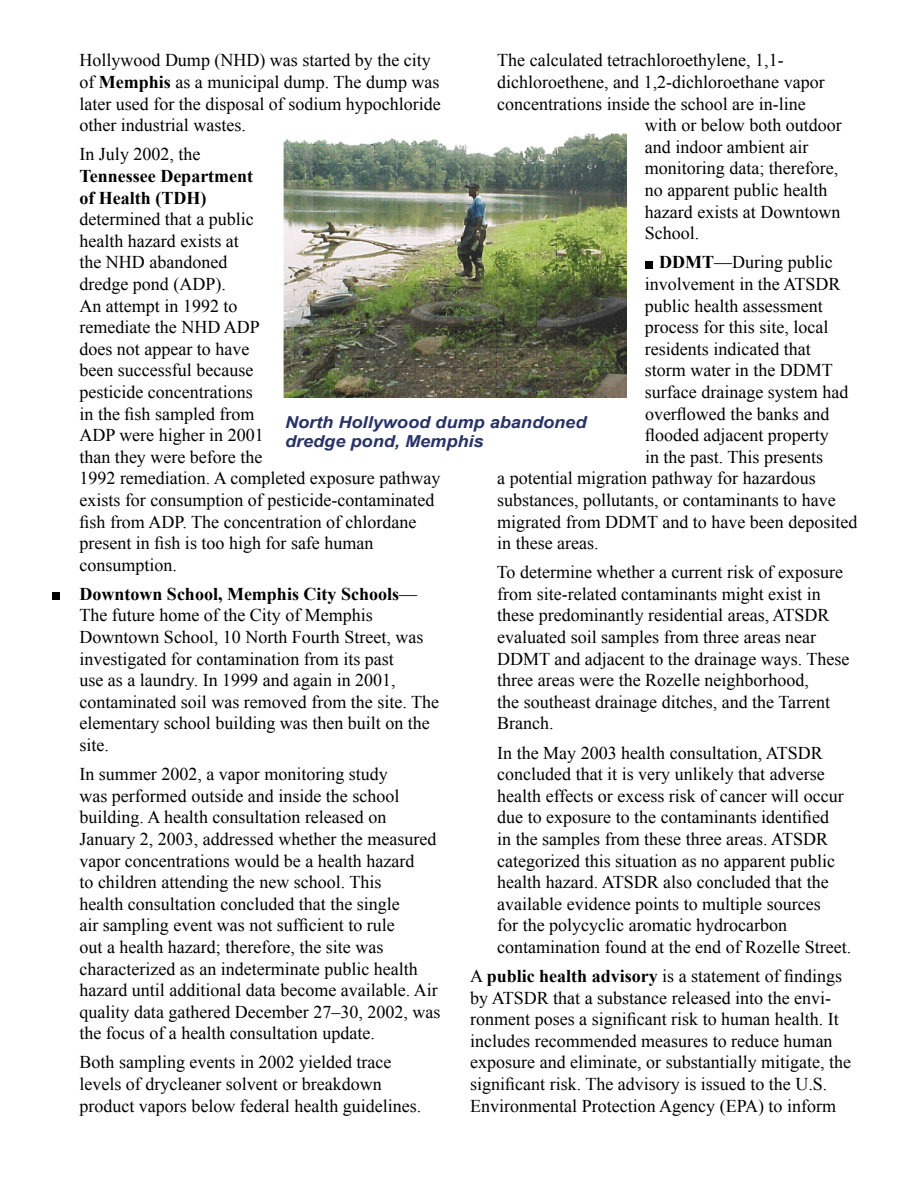
<style>
.page{position:relative;width:918px;height:1188px;background:#fff}
.page>*{position:absolute;margin:0;border:0;box-sizing:border-box;transform-origin:0 0}
.t1{font:18px/21.6px "Times New Roman";color:#000}
.t2{font:700 18px/21.6px "Times New Roman";color:#000}
.t3{font:italic 700 16.5px/19.8px "Arial";color:#283366;scale:1.1 1}
.s1{font-weight:700}
</style>
<div class="page">
<div style="left:52px;top:592px;width:8px;height:8px;background:#000"></div>
<div style="left:645px;top:261px;width:7px;height:7px;background:#000"></div>
<img style="left:284px;top:133px;width:343px;height:265px">
<p class="t1" style="left:80px;top:49px;width:363px">Hollywood Dump (NHD) was started by the city of <span class="s1">Memphis</span> as a municipal dump. The dump was later used for the disposal of sodium hypochloride other industrial wastes.</p>
<p class="t1" style="left:80px;top:143px;width:122px">In July 2002, the</p>
<p class="t2" style="left:80px;top:165px;width:175px">Tennessee Department of Health (TDH)</p>
<p class="t1" style="left:80px;top:208px;width:362px">determined that a public<br>health hazard exists at<br>the NHD abandoned<br>dredge pond (ADP).<br>An attempt in 1992 to<br>remediate the NHD ADP<br>does not appear to have<br>been successful because<br>pesticide concentrations<br>in the fish sampled from<br>ADP were higher in 2001<br>than they were before the<br>1992 remediation. A completed exposure pathway exists for consumption of pesticide-contaminated fish from ADP. The concentration of chlordane present in fish is too high for safe human consumption.</p>
<p class="t1" style="left:80px;top:583px;width:361px"><span class="s1">Downtown School, Memphis City Schools</span>— The future home of the City of Memphis Downtown School, 10 North Fourth Street, was investigated for contamination from its past<br>use as a laundry. In 1999 and again in 2001, contaminated soil was removed from the site. The elementary school building was then built on the site.</p>
<p class="t1" style="left:80px;top:763px;width:362px">In summer 2002, a vapor monitoring study<br>was performed outside and inside the school building. A health consultation released on January 2, 2003, addressed whether the measured vapor concentrations would be a health hazard<br>to children attending the new school. This<br>health consultation concluded that the single<br>air sampling event was not sufficient to rule<br>out a health hazard; therefore, the site was characterized as an indeterminate public health hazard until additional data become available. Air quality data gathered December 27–30, 2002, was the focus of a health consultation update.</p>
<p class="t1" style="left:80px;top:1051px;width:343px">Both sampling events in 2002 yielded trace levels of drycleaner solvent or breakdown product vapors below federal health guidelines.</p>
<p class="t1" style="left:497px;top:49px;width:288px">The calculated tetrachloroethylene, 1,1-</p>
<p class="t1" style="left:497px;top:71px;width:329px">dichloroethene, and 1,2-dichloroethane vapor</p>
<p class="t1" style="left:497px;top:93px;width:310px">concentrations inside the school are in-line</p>
<p class="t1" style="left:645px;top:114px;width:198px">with or below both outdoor</p>
<p class="t1" style="left:645px;top:136px;width:165px">and indoor ambient air</p>
<p class="t1" style="left:645px;top:157px;width:195px">monitoring data; therefore,</p>
<p class="t1" style="left:645px;top:179px;width:184px">no apparent public health</p>
<p class="t1" style="left:645px;top:201px;width:197px">hazard exists at Downtown</p>
<p class="t1" style="left:645px;top:222px;width:56px">School.</p>
<p class="t1" style="left:659px;top:251px;width:175px"><span class="s1">DDMT</span>—During public</p>
<p class="t1" style="left:645px;top:273px;width:197px">involvement in the ATSDR</p>
<p class="t1" style="left:645px;top:294px;width:179px">public health assessment</p>
<p class="t1" style="left:645px;top:316px;width:185px">process for this site, local</p>
<p class="t1" style="left:645px;top:338px;width:167px">residents indicated that</p>
<p class="t1" style="left:645px;top:359px;width:189px">storm water in the DDMT</p>
<p class="t1" style="left:645px;top:381px;width:205px">surface drainage system had</p>
<p class="t1" style="left:645px;top:402px;width:186px">overflowed the banks and</p>
<p class="t1" style="left:645px;top:424px;width:185px">flooded adjacent property</p>
<p class="t1" style="left:645px;top:446px;width:180px">in the past. This presents</p>
<p class="t1" style="left:497px;top:467px;width:320px">a potential migration pathway for hazardous</p>
<p class="t1" style="left:497px;top:489px;width:340px">substances, pollutants, or contaminants to have</p>
<p class="t1" style="left:497px;top:510px;width:362px">migrated from DDMT and to have been deposited</p>
<p class="t1" style="left:497px;top:532px;width:103px">in these areas.</p>
<p class="t1" style="left:497px;top:561px;width:354px">To determine whether a current risk of exposure from site-related contaminants might exist in these predominantly residential areas, ATSDR evaluated soil samples from three areas near DDMT and adjacent to the drainage ways. These three areas were the Rozelle neighborhood,<br>the southeast drainage ditches, and the Tarrent Branch.</p>
<p class="t1" style="left:497px;top:741px;width:355px">In the May 2003 health consultation, ATSDR concluded that it is very unlikely that adverse health effects or excess risk of cancer will occur due to exposure to the contaminants identified<br>in the samples from these three areas. ATSDR categorized this situation as no apparent public health hazard. ATSDR also concluded that the available evidence points to multiple sources<br>for the polycyclic aromatic hydrocarbon contamination found at the end of Rozelle Street.</p>
<p class="t1" style="left:470px;top:965px;width:382px">A <span class="s1">public health advisory</span> is a statement of findings by ATSDR that a substance released into the envi&shy;ronment poses a significant risk to human health. It includes recommended measures to reduce human exposure and eliminate, or substantially mitigate, the significant risk. The advisory is issued to the U.S.<br>Environmental Protection Agency (EPA) to inform</p>
<p class="t3" style="left:285px;top:412px;width:276px">North Hollywood dump abandoned dredge pond, Memphis</p>
</div>
